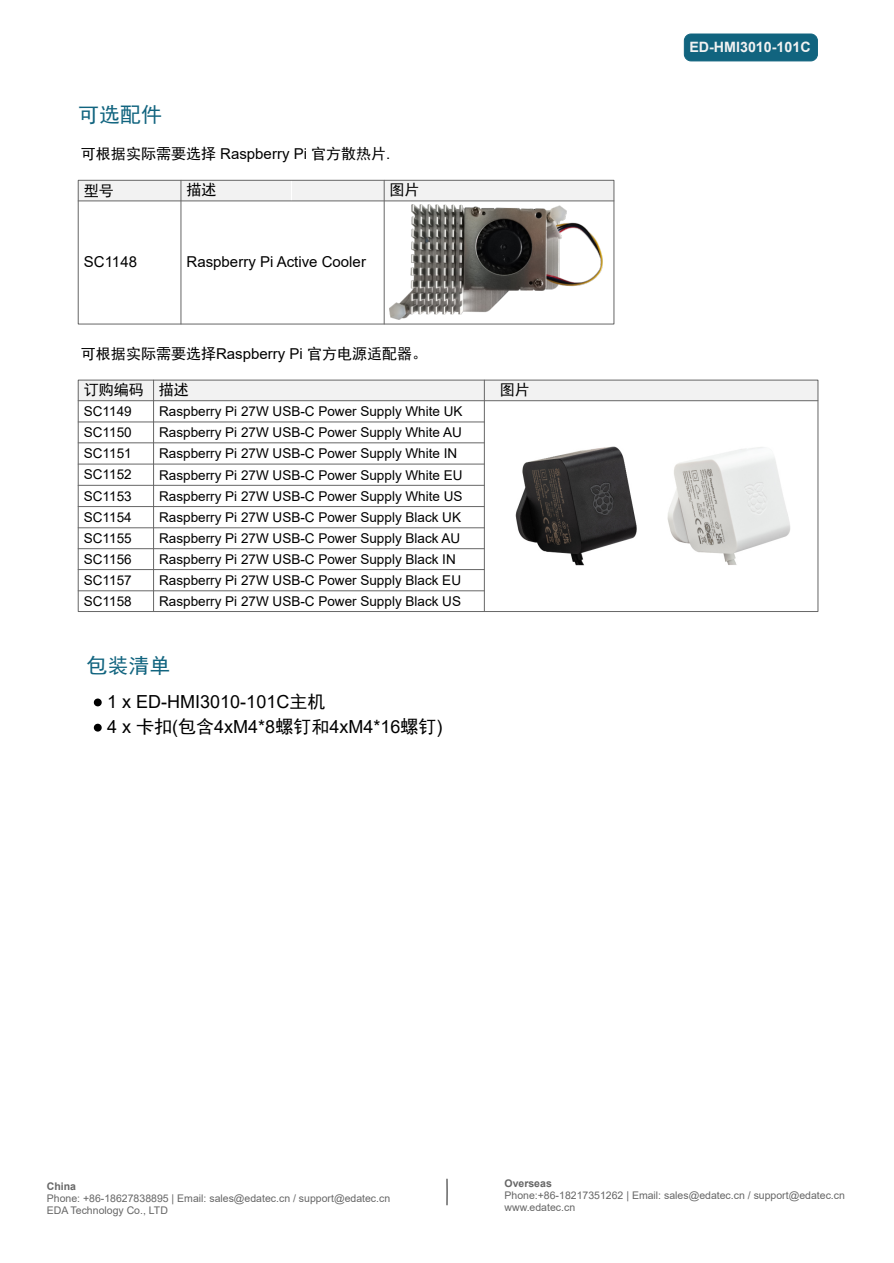
<style>
.page{position:relative;width:894px;height:1263px;background:#fff}
.page>*{position:absolute;margin:0;border:0;box-sizing:border-box;transform-origin:0 0}
.t1{font:21px "Sim Hei";color:#11647f}
.t2{font:18px/25.5px "Arial";color:#000}
.t3{font:15px "Sim Hei";color:#000}
.t4{font:15px "Arial";color:#000}
.t5{font:700 14.25px "Arial";color:#f2f2f2}
.t6{font:13.5px "Arial";color:#000}
.t7{font:10.5px/12px "Arial";color:#666}
.t8{font:700 10.5px "Arial";color:#666}
.s1{font-family:"Arial"}
.s2{font-family:"Sim Hei"}
</style>
<div class="page">
<div style="left:684px;top:34px;width:133px;height:27px;background:#11647f;border:1px solid #11647f;border-radius:7px"></div>
<svg style="left:446px;top:1179px;width:2px;height:27px"></svg>
<svg style="left:94px;top:698px;width:8px;height:8px"></svg>
<svg style="left:94px;top:724px;width:8px;height:8px"></svg>
<div style="left:78px;top:180px;width:213px;height:21px;background:#f2f2f2"></div>
<div style="left:292px;top:180px;width:321px;height:21px;background:#f2f2f2"></div>
<hr style="left:78px;top:201px;width:535px;height:1px;background:#666">
<div style="left:78px;top:180px;width:536px;height:144px;border:1px solid #666"></div>
<hr style="left:180px;top:180px;width:1px;height:144px;background:#666">
<hr style="left:383px;top:180px;width:1px;height:144px;background:#666">
<img style="left:389px;top:205px;width:213px;height:115px">
<div style="left:78px;top:380px;width:739px;height:20px;background:#f2f2f2"></div>
<hr style="left:78px;top:400px;width:739px;height:1px;background:#666">
<hr style="left:78px;top:464px;width:406px;height:1px;background:#666">
<hr style="left:78px;top:442px;width:406px;height:1px;background:#666">
<hr style="left:78px;top:422px;width:406px;height:1px;background:#666">
<hr style="left:78px;top:485px;width:406px;height:1px;background:#666">
<hr style="left:78px;top:506px;width:406px;height:1px;background:#666">
<hr style="left:78px;top:527px;width:406px;height:1px;background:#666">
<hr style="left:78px;top:548px;width:406px;height:1px;background:#666">
<hr style="left:78px;top:569px;width:406px;height:1px;background:#666">
<hr style="left:78px;top:590px;width:406px;height:1px;background:#666">
<div style="left:78px;top:380px;width:740px;height:232px;border:1px solid #666"></div>
<hr style="left:153px;top:380px;width:1px;height:231px;background:#666">
<hr style="left:484px;top:380px;width:1px;height:231px;background:#666">
<img style="left:515px;top:447px;width:122px;height:119px">
<img style="left:667px;top:447px;width:122px;height:118px">
<h1 class="t1" style="left:78px;top:104px;width:86px">可选配件</h1>
<p class="t3" style="left:81px;top:146px;width:311px">可根据实际需要选择 <span class="s1">Raspberry Pi</span> 官方散热片<span class="s1">.</span></p>
<p class="t3" style="left:84px;top:183px;width:31px">型号</p>
<p class="t3" style="left:186px;top:183px;width:32px">描述</p>
<p class="t3" style="left:389px;top:183px;width:31px">图片</p>
<p class="t4" style="left:84px;top:256px;width:55px">SC1148</p>
<p class="t4" style="left:186px;top:256px;width:181px">Raspberry Pi Active Cooler</p>
<p class="t3" style="left:81px;top:346px;width:347px">可根据实际需要选择<span class="s1">Raspberry Pi</span> 官方电源适配器。</p>
<p class="t3" style="left:84px;top:382px;width:107px">订购编码 描述</p>
<p class="t3" style="left:499px;top:382px;width:31px">图片</p>
<p class="t6" style="left:84px;top:406px;width:49px">SC1149</p>
<p class="t6" style="left:159px;top:406px;width:305px">Raspberry Pi 27W USB-C Power Supply White UK</p>
<p class="t6" style="left:84px;top:427px;width:49px">SC1150</p>
<p class="t6" style="left:159px;top:428px;width:304px">Raspberry Pi 27W USB-C Power Supply White AU</p>
<p class="t6" style="left:84px;top:448px;width:49px">SC1151</p>
<p class="t6" style="left:159px;top:448px;width:299px">Raspberry Pi 27W USB-C Power Supply White IN</p>
<p class="t6" style="left:84px;top:470px;width:49px">SC1152</p>
<p class="t6" style="left:159px;top:470px;width:305px">Raspberry Pi 27W USB-C Power Supply White EU</p>
<p class="t6" style="left:84px;top:491px;width:49px">SC1153</p>
<p class="t6" style="left:159px;top:491px;width:305px">Raspberry Pi 27W USB-C Power Supply White US</p>
<p class="t6" style="left:84px;top:512px;width:49px">SC1154</p>
<p class="t6" style="left:159px;top:512px;width:303px">Raspberry Pi 27W USB-C Power Supply Black UK</p>
<p class="t6" style="left:84px;top:533px;width:49px">SC1155</p>
<p class="t6" style="left:159px;top:533px;width:302px">Raspberry Pi 27W USB-C Power Supply Black AU</p>
<p class="t6" style="left:84px;top:554px;width:49px">SC1156</p>
<p class="t6" style="left:159px;top:554px;width:298px">Raspberry Pi 27W USB-C Power Supply Black IN</p>
<p class="t6" style="left:84px;top:575px;width:49px">SC1157</p>
<p class="t6" style="left:159px;top:575px;width:303px">Raspberry Pi 27W USB-C Power Supply Black EU</p>
<p class="t6" style="left:84px;top:596px;width:49px">SC1158</p>
<p class="t6" style="left:159px;top:596px;width:303px">Raspberry Pi 27W USB-C Power Supply Black US</p>
<h1 class="t1" style="left:86px;top:655px;width:85px">包装清单</h1>
<h2 class="t2" style="left:107px;top:690px;width:337px">1 x ED-HMI3010-101C<span class="s2">主机<br></span>4 x <span class="s2">卡扣</span>(<span class="s2">包含</span>4xM4*8<span class="s2">螺钉和</span>4xM4*16<span class="s2">螺钉</span>)</h2>
<p class="t5" style="left:689px;top:42px;width:123px">ED-HMI3010-101C</p>
<p class="t8" style="left:47px;top:1182px;width:31px">China</p>
<p class="t7" style="left:47px;top:1193px;width:345px">Phone: +86-18627838895 | Email: sales@edatec.cn / support@edatec.cn<br>EDA Technology Co., LTD</p>
<p class="t8" style="left:504px;top:1180px;width:49px">Overseas</p>
<p class="t7" style="left:504px;top:1191px;width:342px">Phone:+86-18217351262 | Email: sales@edatec.cn / support@edatec.cn www.edatec.cn</p>
</div>
